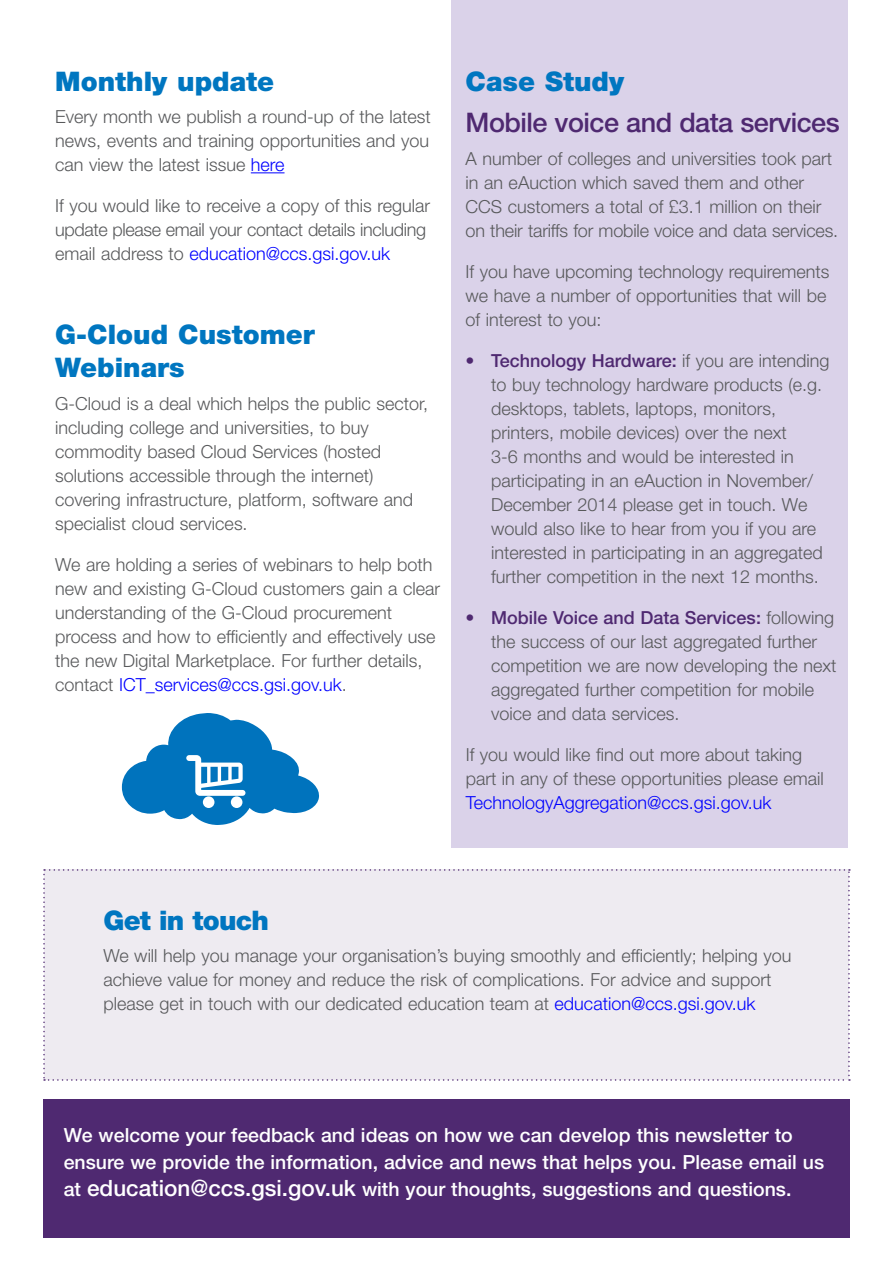
<style>
.page{position:relative;width:893px;height:1263px;background:#fff}
.page>*{position:absolute;margin:0;border:0;box-sizing:border-box;transform-origin:0 0}
.t1{font:900 27px/33px "Helvetica Neue LT";color:#0076c0}
.t2{font:500 27px "Helvetica Neue LT";letter-spacing:-.02em;color:#4f2971}
.t3{font:900 27px "Helvetica Neue LT";letter-spacing:-.03em;color:#0076c0}
.t4{font:500 19.5px/27px "Helvetica Neue LT";color:#fff}
.t5{font:300 18px/24px "Helvetica Neue LT";color:#58595b}
.t6{font:300 18px "Helvetica Neue LT";color:#00f}
.s1{color:#00f}
.s2{color:#4f2971}
.s3{font-weight:500;color:#4f2971}
.s4{font-size:22.5px}
</style>
<div class="page">
<div style="left:451px;top:0;width:396px;height:848px;background:#dad2e9"></div>
<div style="left:43px;top:869px;width:807px;height:212px;background:#eeebf1"></div>
<div style="left:43px;top:1099px;width:807px;height:138px;background:#4f2971"></div>
<hr style="left:251px;top:172px;width:34px;height:1px;background:#00f">
<svg style="left:122px;top:713px;width:197px;height:112px"></svg>
<div style="left:203px;top:796px;width:11px;height:12px;background:#fff;border-radius:50%"></div>
<div style="left:231px;top:796px;width:11px;height:12px;background:#fff;border-radius:50%"></div>
<h1 class="t1" style="left:55px;top:64px;width:220px">Monthly update</h1>
<p class="t5" style="left:55px;top:104px;width:377px;text-align:justify">Every month we publish a round-up of the latest news, events and training opportunities and you can view the latest issue <span class="s1">here</span></p>
<p class="t5" style="left:55px;top:193px;width:376px">If you would like to receive a copy of this regular update please email your contact details including email address to <span class="s1">education@ccs.gsi.gov.uk</span></p>
<h1 class="t1" style="left:55px;top:318px;width:261px">G-Cloud Customer<br>Webinars</h1>
<p class="t5" style="left:55px;top:391px;width:374px">G-Cloud is a deal which helps the public sector, including college and universities, to buy commodity based Cloud Services (hosted solutions accessible through the internet) covering infrastructure, platform, software and specialist cloud services.</p>
<p class="t5" style="left:55px;top:552px;width:386px">We are holding a series of webinars to help both new and existing G-Cloud customers gain a clear understanding of the G-Cloud procurement process and how to efficiently and effectively use the new Digital Marketplace. For further details, contact <span class="s1">ICT_services@ccs.gsi.gov.uk</span>.</p>
<h1 class="t1" style="left:466px;top:64px;width:160px">Case Study</h1>
<h1 class="t2" style="left:466px;top:106px;width:376px">Mobile voice and data services</h1>
<p class="t5" style="left:466px;top:146px;width:374px">A number of colleges and universities took part in an eAuction which saved them and other CCS customers a total of £3.1 million on their on their tariffs for mobile voice and data services.</p>
<p class="t5" style="left:466px;top:259px;width:365px">If you have upcoming technology requirements we have a number of opportunities that will be of interest to you:</p>
<p class="t5" style="left:491px;top:348px;width:340px;text-indent:-26px"><span class="s2">•</span> <span class="s3">Technology Hardware:</span> if you are intending to buy technology hardware products (e.g. desktops, tablets, laptops, monitors, printers, mobile devices) over the next<br>3-6 months and would be interested in participating in an eAuction in November/ December 2014 please get in touch. We would also like to hear from you if you are interested in participating in an aggregated further competition in the next 12 months.</p>
<p class="t5" style="left:491px;top:605px;width:347px;text-indent:-26px"><span class="s3">• Mobile Voice and Data Services:</span> following the success of our last aggregated further competition we are now developing the next aggregated further competition for mobile voice and data services.</p>
<p class="t5" style="left:466px;top:742px;width:360px">If you would like find out more about taking part in any of these opportunities please email</p>
<p class="t6" style="left:466px;top:791px;width:307px">TechnologyAggregation@ccs.gsi.gov.uk</p>
<h1 class="t3" style="left:103px;top:904px;width:167px">Get in touch</h1>
<p class="t5" style="left:103px;top:943px;width:689px">We will help you manage your organisation’s buying smoothly and efficiently; helping you achieve value for money and reduce the risk of complications. For advice and support please get in touch with our dedicated education team at <span class="s1">education@ccs.gsi.gov.uk</span></p>
<p class="t4" style="left:64px;top:1122px;width:762px">We welcome your feedback and ideas on how we can develop this newsletter to ensure we provide the information, advice and news that helps you. Please email us at <span class="s4">education@ccs.gsi.gov.uk</span> with your thoughts, suggestions and questions.</p>
</div>
